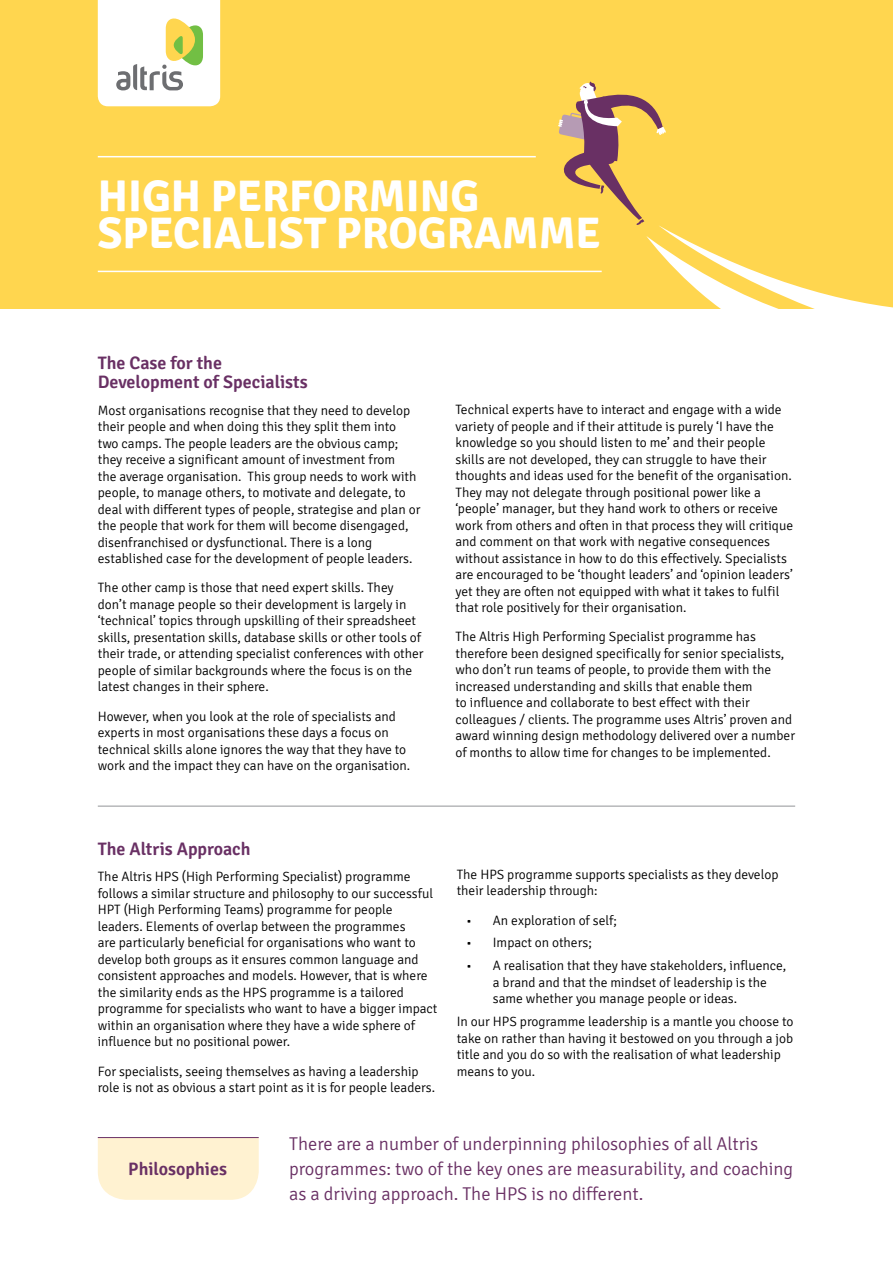
<style>
.page{position:relative;width:893px;height:1263px;background:#fff}
.page>*{position:absolute;margin:0;border:0;box-sizing:border-box;transform-origin:0 0}
.t1{font:700 44.1px/37.7px "Signika";color:#fff}
.t2{font:300 18.45px/24.8px "Signika";color:#693064}
.t3{font:600 18px/18.8px "Signika";color:#693064}
.t4{font:300 13.5px/16.5px "Signika";color:#000}
</style>
<div class="page">
<div style="left:0;top:0;width:893px;height:308px;background:#ffd64f"></div>
<hr style="left:98px;top:156px;width:438px;height:1px;background:#fff">
<hr style="left:98px;top:271px;width:504px;height:1px;background:#fff">
<svg style="left:98px;top:0;width:122px;height:106px"></svg>
<svg style="left:544px;top:81px;width:349px;height:228px"></svg>
<div style="left:98px;top:1138px;width:161px;height:62px;background:#fff2d1"></div>
<hr style="left:98px;top:1137px;width:161px;height:1px;background:#693064">
<hr style="left:98px;top:806px;width:697px;height:1px;background:#939598">
<h1 class="t1" style="left:98px;top:178px;width:504px">HIGH PERFORMING<br>SPECIALIST PROGRAMME</h1>
<h3 class="t3" style="left:98px;top:354px;width:211px">The Case for the<br>Development of Specialists</h3>
<p class="t4" style="left:98px;top:402px;width:324px">Most organisations recognise that they need to develop their people and when doing this they split them into two camps. The people leaders are the obvious camp; they receive a significant amount of investment from<br>the average organisation. This group needs to work with people, to manage others, to motivate and delegate, to deal with different types of people, strategise and plan or the people that work for them will become disengaged, disenfranchised or dysfunctional. There is a long established case for the development of people leaders.</p>
<p class="t4" style="left:98px;top:580px;width:327px">The other camp is those that need expert skills. They don’t manage people so their development is largely in ‘technical’ topics through upskilling of their spreadsheet skills, presentation skills, database skills or other tools of their trade, or attending specialist conferences with other people of similar backgrounds where the focus is on the latest changes in their sphere.</p>
<p class="t4" style="left:98px;top:708px;width:314px">However, when you look at the role of specialists and experts in most organisations these days a focus on technical skills alone ignores the way that they have to work and the impact they can have on the organisation.</p>
<p class="t4" style="left:455px;top:402px;width:339px">Technical experts have to interact and engage with a wide variety of people and if their attitude is purely ‘I have the knowledge so you should listen to me’ and their people skills are not developed, they can struggle to have their thoughts and ideas used for the benefit of the organisation.<br>They may not delegate through positional power like a ‘people’ manager, but they hand work to others or receive work from others and often in that process they will critique and comment on that work with negative consequences without assistance in how to do this effectively. Specialists are encouraged to be ‘thought leaders’ and ‘opinion leaders’ yet they are often not equipped with what it takes to fulfil that role positively for their organisation.</p>
<p class="t4" style="left:455px;top:629px;width:341px">The Altris High Performing Specialist programme has therefore been designed specifically for senior specialists, who don’t run teams of people, to provide them with the increased understanding and skills that enable them<br>to influence and collaborate to best effect with their colleagues / clients. The programme uses Altris’ proven and award winning design methodology delivered over a number of months to allow time for changes to be implemented.</p>
<h3 class="t3" style="left:98px;top:839px;width:154px">The Altris Approach</h3>
<p class="t4" style="left:98px;top:869px;width:341px">The Altris HPS (High Performing Specialist) programme follows a similar structure and philosophy to our successful HPT (High Performing Teams) programme for people leaders. Elements of overlap between the programmes<br>are particularly beneficial for organisations who want to develop both groups as it ensures common language and consistent approaches and models. However, that is where the similarity ends as the HPS programme is a tailored programme for specialists who want to have a bigger impact within an organisation where they have a wide sphere of influence but no positional power.</p>
<p class="t4" style="left:98px;top:1063px;width:339px">For specialists, seeing themselves as having a leadership role is not as obvious a start point as it is for people leaders.</p>
<p class="t4" style="left:457px;top:866px;width:323px">The HPS programme supports specialists as they develop their leadership through:</p>
<p class="t4" style="left:466px;top:912px;width:153px">• An exploration of self;</p>
<p class="t4" style="left:466px;top:935px;width:127px">• Impact on others;</p>
<p class="t4" style="left:493px;top:958px;width:295px;text-indent:-27px">• A realisation that they have stakeholders, influence, a brand and that the mindset of leadership is the same whether you manage people or ideas.</p>
<p class="t4" style="left:457px;top:1014px;width:338px">In our HPS programme leadership is a mantle you choose to take on rather than having it bestowed on you through a job title and you do so with the realisation of what leadership means to you.</p>
<h3 class="t3" style="left:128px;top:1160px;width:100px">Philosophies</h3>
<h2 class="t2" style="left:289px;top:1132px;width:506px">There are a number of underpinning philosophies of all Altris programmes: two of the key ones are measurability, and coaching as a driving approach. The HPS is no different.</h2>
</div>
